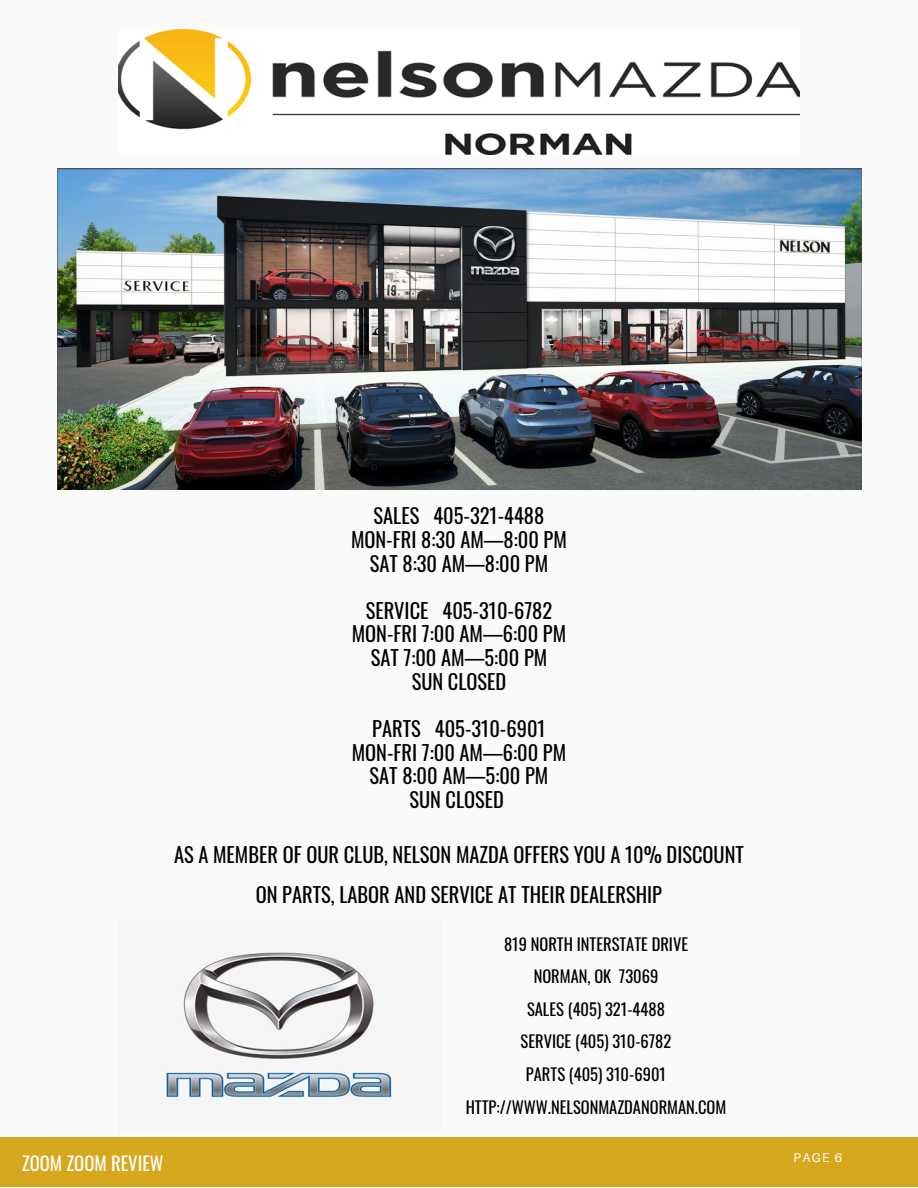
<style>
.page{position:relative;width:918px;height:1188px;background:#fafafa}
.page>*{position:absolute;margin:0;border:0;box-sizing:border-box;transform-origin:0 0}
.t1{font:20.4px/23.7px "Oswald";color:#000;text-align:center}
.t2{font:18.75px "Oswald";color:#fff}
.t3{font:16.5px/32.7px "Oswald";color:#000;text-align:center}
.t4{font:12.75px "Aileron";color:#fff}
</style>
<div class="page">
<img style="left:118px;top:29px;width:681px;height:125px">
<img style="left:166px;top:952px;width:226px;height:146px">
<div style="left:0;top:1137px;width:918px;height:50px;background:#d7a81e"></div>
<img style="left:57px;top:169px;width:805px;height:320px">
<p class="t1" style="left:351px;top:503px;width:217px">SALES 405-321-4488<br>MON-FRI 8:30 AM—8:00 PM<br>SAT 8:30 AM—8:00 PM</p>
<p class="t1" style="left:352px;top:598px;width:216px">SERVICE 405-310-6782<br>MON-FRI 7:00 AM—6:00 PM<br>SAT 7:00 AM—5:00 PM<br>SUN CLOSED</p>
<p class="t1" style="left:352px;top:716px;width:216px">PARTS 405-310-6901<br>MON-FRI 7:00 AM—6:00 PM<br>SAT 8:00 AM—5:00 PM<br>SUN CLOSED</p>
<p class="t1" style="left:174px;top:833px;width:571px;line-height:40.5px">AS A MEMBER OF OUR CLUB, NELSON MAZDA OFFERS YOU A 10% DISCOUNT<br>ON PARTS, LABOR AND SERVICE AT THEIR DEALERSHIP</p>
<p class="t3" style="left:466px;top:927px;width:262px">819 NORTH INTERSTATE DRIVE<br>NORMAN, OK 73069<br>SALES (405) 321-4488<br>SERVICE (405) 310-6782<br>PARTS (405) 310-6901<br>HTTP://WWW.NELSONMAZDANORMAN.COM</p>
<p class="t2" style="left:22px;top:1148px;width:143px">ZOOM ZOOM REVIEW</p>
<p class="t4" style="left:794px;top:1150px;width:50px">PAGE 6</p>
</div>
